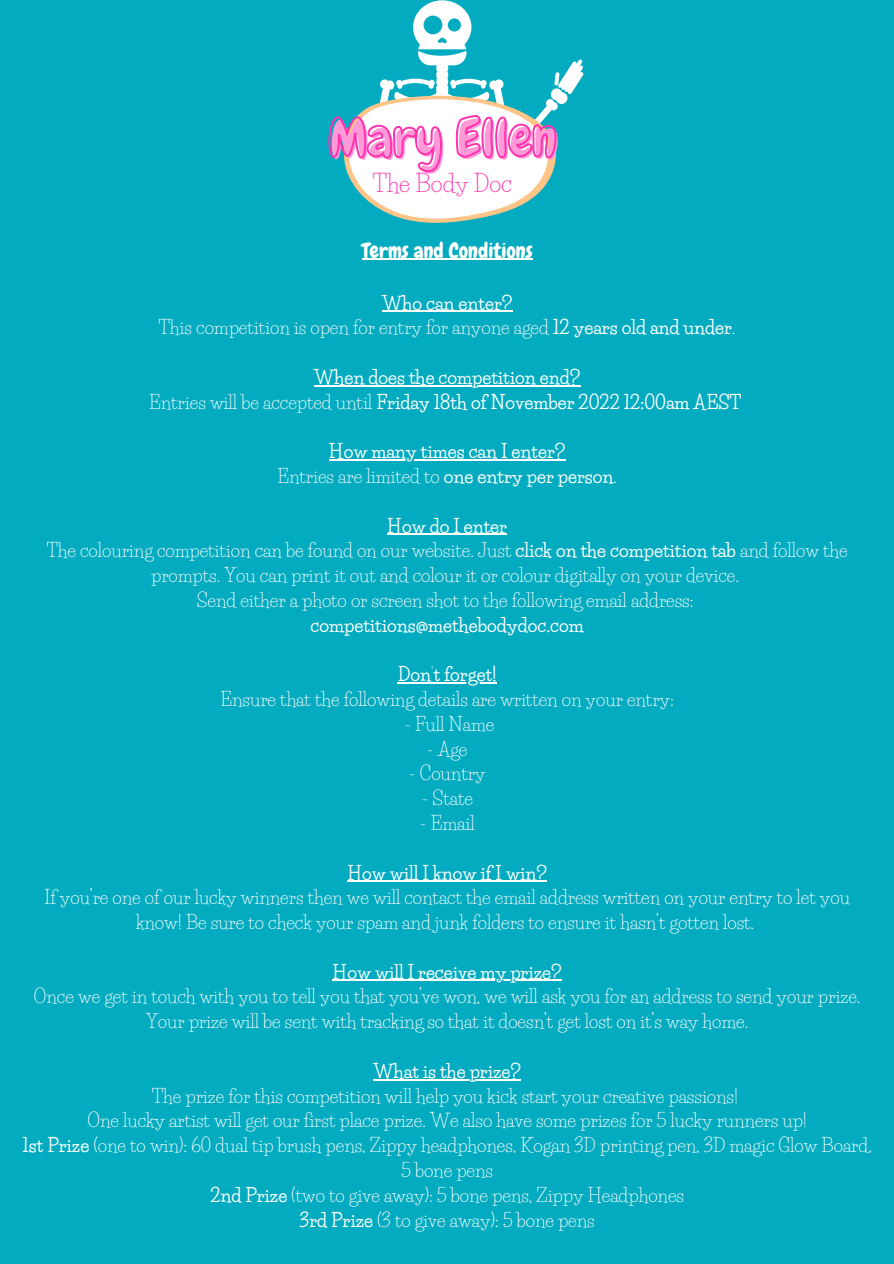
<style>
.page{position:relative;width:894px;height:1264px;background:#fff}
.page>*{position:absolute;margin:0;border:0;box-sizing:border-box;transform-origin:0 0}
.t1{font:53.4px "Chewy";color:#ff99d7}
.t2{font:23.25px "Life Savers";color:#ff32af}
.t3{font:21.15px "Chewy";color:#fffffd}
.t4{font:18.3px/24.8px "Life Savers";color:#fffffd;text-align:center}
.t5{font:700 18.3px/24.8px "Life Savers";color:#fffffd;text-align:center}
.s1{font-weight:700}
.s2{font-weight:400}
</style>
<div class="page">
<div style="left:0;top:0;width:893px;height:1263px;background:#02abc0"></div>
<svg style="left:350px;top:180px;width:199px;height:80px"></svg>
<svg style="left:328px;top:0;width:256px;height:180px"></svg>
<hr style="left:361px;top:259px;width:171px;height:1px;background:#fffffd">
<hr style="left:382px;top:311px;width:130px;height:1px;background:#fffffd">
<hr style="left:314px;top:385px;width:266px;height:1px;background:#fffffd">
<hr style="left:329px;top:459px;width:236px;height:1px;background:#fffffd">
<hr style="left:387px;top:533px;width:120px;height:2px;background:#fffffd">
<hr style="left:397px;top:682px;width:99px;height:1px;background:#fffffd">
<hr style="left:347px;top:880px;width:199px;height:1px;background:#fffffd">
<hr style="left:332px;top:979px;width:229px;height:1px;background:#fffffd">
<hr style="left:373px;top:1078px;width:148px;height:2px;background:#fffffd">
<h1 class="t1" style="left:330px;top:106px;width:230px">Mary Ellen</h1>
<p class="t2" style="left:373px;top:170px;width:141px">The Body Doc</p>
<p class="t3" style="left:361px;top:237px;width:172px">Terms and Conditions</p>
<p class="t4" style="left:159px;top:290px;width:578px"><span class="s1">Who can enter?<br></span>This competition is open for entry for anyone aged <span class="s1">12 years old and under</span>.</p>
<p class="t5" style="left:149px;top:365px;width:593px">When does the competition end?<br><span class="s2">Entries will be accepted until</span> Friday 18th of November 2022 12:00am AEST</p>
<p class="t5" style="left:277px;top:439px;width:341px">How many times can I enter?<br><span class="s2">Entries are limited to</span> one entry per person<span class="s2">.</span></p>
<p class="t4" style="left:47px;top:513px;width:802px"><span class="s1">How do I enter<br></span>The colouring competition can be found on our website. Just <span class="s1">click on the competition tab</span> and follow the prompts. You can print it out and colour it or colour digitally on your device.<br>Send either a photo or screen shot to the following email address:</p>
<p class="t5" style="left:310px;top:612px;width:275px">competitions@methebodydoc.com</p>
<p class="t5" style="left:397px;top:662px;width:101px">Don’t forget!</p>
<p class="t4" style="left:220px;top:687px;width:455px">Ensure that the following details are written on your entry:</p>
<p class="t4" style="left:404px;top:712px;width:92px">- Full Name</p>
<p class="t4" style="left:427px;top:736px;width:42px">- Age</p>
<p class="t4" style="left:409px;top:761px;width:78px">- Country</p>
<p class="t4" style="left:421px;top:786px;width:53px">- State</p>
<p class="t4" style="left:419px;top:811px;width:57px">- Email</p>
<p class="t5" style="left:347px;top:860px;width:201px">How will I know if I win?</p>
<p class="t4" style="left:44px;top:885px;width:806px">If you’re one of our lucky winners then we will contact the email address written on your entry to let you know! Be sure to check your spam and junk folders to ensure it hasn’t gotten lost.</p>
<p class="t5" style="left:332px;top:959px;width:230px">How will I receive my prize?</p>
<p class="t4" style="left:34px;top:984px;width:827px">Once we get in touch with you to tell you that you’ve won, we will ask you for an address to send your prize.<br>Your prize will be sent with tracking so that it doesn’t get lost on it’s way home.</p>
<p class="t5" style="left:373px;top:1058px;width:149px">What is the prize?</p>
<p class="t4" style="left:23px;top:1083px;width:850px">The prize for this competition will help you kick start your creative passions!<br>One lucky artist will get our first place prize. We also have some prizes for 5 lucky runners up!<br><span class="s1">1st Prize</span> (one to win): 60 dual tip brush pens, Zippy headphones, Kogan 3D printing pen, 3D magic Glow Board, 5 bone pens<br><span class="s1">2nd Prize</span> (two to give away): 5 bone pens, Zippy Headphones<br><span class="s1">3rd Prize</span> (3 to give away): 5 bone pens</p>
</div>
